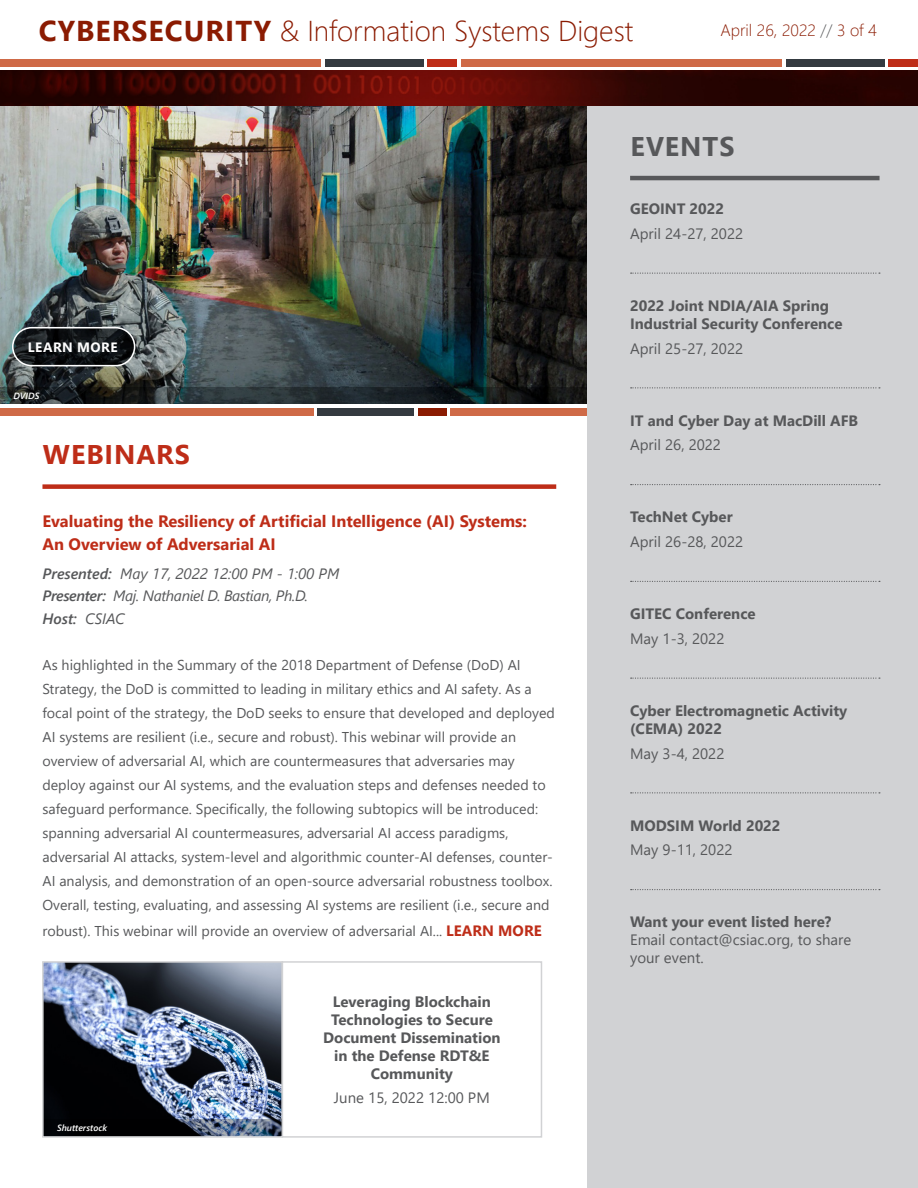
<style>
.page{position:relative;width:918px;height:1188px;background:#fff}
.page>*{position:absolute;margin:0;border:0;box-sizing:border-box;transform-origin:0 0}
.t1{font:300 28.65px "Segoe UI";color:#8b1b02}
.evet_details{font:700 27px "Segoe UI";letter-spacing:.035em;color:#be2d18}
.Heading_1_-_Gray{font:700 27px "Segoe UI";letter-spacing:.035em;color:#57585a}
.evet_details-2{font:700 16.5px/22.5px "Segoe UI";color:#be2d18}
.t2{font:300 16.5px "Segoe UI";color:#8b1b02}
.Events_Header{font:700 15px/18px "Segoe UI";color:#57585a}
.event_details-underl{font:15px "Segoe UI";color:#57585a}
.Webinar_Header{font:700 15px/18px "Segoe UI";color:#57585a;text-align:center}
.evet_details-3{font:15px/18px "Segoe UI";color:#57585a}
.Heading_3_-_First_wo{font:italic 15px "Segoe UI";letter-spacing:-.025em;color:#57585a}
.Heading_3_-_First_wo-2{font:italic 15px "Segoe UI";color:#57585a}
.Webinar_Dates{font:15px "Segoe UI";color:#57585a}
.Heading_3_-_First_wo-3{font:italic 600 15px "Segoe UI";color:#57585a}
.Copy{font:14.25px/24px "Segoe UI";color:#57585a}
.evet_details-4{font:700 13.5px "Segoe UI";letter-spacing:.035em;color:#fff}
.Image_Source{font:italic 600 9px "Segoe UI";color:#fff}
.evet_details-5{font:italic 600 9px "Segoe UI";color:#fff}
.s1{font-weight:700}
.s2{color:#57585a}
.s3{font-weight:600}
.s4{font-weight:400}
.s5{font-weight:700;font-size:15px;color:#be2d18}
</style>
<div class="page">
<img style="left:0;top:105px;width:588px;height:282px">
<div style="left:0;top:408px;width:313px;height:8px;background:#cf6a47"></div>
<div style="left:318px;top:408px;width:96px;height:8px;background:#343a40"></div>
<div style="left:418px;top:408px;width:28px;height:8px;background:#8b1b02"></div>
<div style="left:450px;top:408px;width:138px;height:8px;background:#cf6a47"></div>
<svg style="left:13px;top:328px;width:122px;height:38px;background:#15181b"></svg>
<div style="left:12px;top:327px;width:123px;height:39px;border:2px solid #fff;border-radius:19px"></div>
<svg style="left:0;top:387px;width:588px;height:17px;background:#1e2628"></svg>
<div style="left:42px;top:484px;width:514px;height:5px;background:#be2d18"></div>
<div style="left:588px;top:106px;width:330px;height:1082px;background:#d1d2d4"></div>
<img style="left:42px;top:961px;width:239px;height:177px">
<svg style="left:281px;top:961px;width:262px;height:177px"></svg>
<svg style="left:44px;top:1119px;width:238px;height:17px;background:#232a35"></svg>
<hr style="left:630px;top:176px;width:250px;height:4px;background:#57585a">
<svg style="left:631px;top:273px;width:249px;height:1px"></svg>
<svg style="left:631px;top:387px;width:249px;height:1px"></svg>
<svg style="left:631px;top:484px;width:249px;height:1px"></svg>
<svg style="left:631px;top:581px;width:249px;height:1px"></svg>
<svg style="left:631px;top:678px;width:249px;height:1px"></svg>
<svg style="left:631px;top:792px;width:249px;height:1px"></svg>
<svg style="left:631px;top:889px;width:249px;height:1px"></svg>
<img style="left:0;top:71px;width:918px;height:34px">
<div style="left:0;top:59px;width:320px;height:7px;background:#cf6a47"></div>
<div style="left:325px;top:59px;width:99px;height:7px;background:#343a40"></div>
<div style="left:428px;top:59px;width:29px;height:7px;background:#be2d18"></div>
<div style="left:461px;top:59px;width:321px;height:7px;background:#cf6a47"></div>
<div style="left:786px;top:59px;width:99px;height:7px;background:#343a40"></div>
<div style="left:889px;top:59px;width:29px;height:7px;background:#be2d18"></div>
<h1 class="t1" style="left:39px;top:4px;width:596px"><span class="s1">CYBERSECURITY</span> &amp; Information Systems Digest</h1>
<p class="t2" style="left:721px;top:15px;width:158px">April 26, 2022 <span class="s2">//</span> 3 of 4</p>
<p class="Heading_1_-_Gray" style="left:631px;top:121px;width:105px">EVENTS</p>
<p class="evet_details-4" style="left:28px;top:334px;width:91px">LEARN MORE</p>
<p class="evet_details-5" style="left:14px;top:387px;width:27px">DVIDS</p>
<p class="evet_details" style="left:43px;top:429px;width:149px">WEBINARS</p>
<p class="evet_details-2" style="left:42px;top:509px;width:486px">Evaluating the Resiliency of Artificial Intelligence (AI) Systems:<br>An Overview of Adversarial AI</p>
<p class="Heading_3_-_First_wo-2" style="left:42px;top:559px;width:298px"><span class="s3">Presented:</span> May 17, 2022 12:00 PM - 1:00 PM</p>
<p class="Heading_3_-_First_wo" style="left:42px;top:582px;width:267px"><span class="s3">Presenter:</span> Maj. Nathaniel D. Bastian, Ph.D.</p>
<p class="Heading_3_-_First_wo-3" style="left:42px;top:604px;width:84px">Host: <span class="s4">CSIAC</span></p>
<p class="Copy" style="left:42px;top:652px;width:514px">As highlighted in the Summary of the 2018 Department of Defense (DoD) AI Strategy, the DoD is committed to leading in military ethics and AI safety. As a focal point of the strategy, the DoD seeks to ensure that developed and deployed AI systems are resilient (i.e., secure and robust). This webinar will provide an overview of adversarial AI, which are countermeasures that adversaries may deploy against our AI systems, and the evaluation steps and defenses needed to safeguard performance. Specifically, the following subtopics will be introduced: spanning adversarial AI countermeasures, adversarial AI access paradigms, adversarial AI attacks, system-level and algorithmic counter-AI defenses, counter-AI analysis, and demonstration of an open-source adversarial robustness toolbox.<br>Overall, testing, evaluating, and assessing AI systems are resilient (i.e., secure and</p>
<p class="Copy" style="left:42px;top:918px;width:501px">robust). This webinar will provide an overview of adversarial AI... <span class="s5">LEARN MORE</span></p>
<p class="Image_Source" style="left:57px;top:1119px;width:52px">Shutterstock</p>
<p class="Webinar_Header" style="left:323px;top:991px;width:179px">Leveraging Blockchain<br>Technologies to Secure<br>Document Dissemination in the Defense RDT&amp;E<br>Community</p>
<p class="Webinar_Dates" style="left:334px;top:1084px;width:157px">June 15, 2022 12:00 PM</p>
<p class="Events_Header" style="left:630px;top:199px;width:96px">GEOINT 2022</p>
<p class="event_details-underl" style="left:630px;top:219px;width:115px">April 24-27, 2022</p>
<p class="Events_Header" style="left:630px;top:295px;width:214px">2022 Joint NDIA/AIA Spring<br>Industrial Security Conference</p>
<p class="event_details-underl" style="left:630px;top:334px;width:115px">April 25-27, 2022</p>
<p class="Events_Header" style="left:630px;top:410px;width:230px">IT and Cyber Day at MacDill AFB</p>
<p class="event_details-underl" style="left:630px;top:431px;width:92px">April 26, 2022</p>
<p class="Events_Header" style="left:630px;top:507px;width:104px">TechNet Cyber</p>
<p class="event_details-underl" style="left:630px;top:528px;width:115px">April 26-28, 2022</p>
<p class="Events_Header" style="left:630px;top:604px;width:127px">GITEC Conference</p>
<p class="event_details-underl" style="left:630px;top:624px;width:96px">May 1-3, 2022</p>
<p class="Events_Header" style="left:630px;top:700px;width:219px">Cyber Electromagnetic Activity (CEMA) 2022</p>
<p class="event_details-underl" style="left:630px;top:739px;width:96px">May 3-4, 2022</p>
<p class="Events_Header" style="left:630px;top:815px;width:152px">MODSIM World 2022</p>
<p class="event_details-underl" style="left:630px;top:836px;width:104px">May 9-11, 2022</p>
<p class="Events_Header" style="left:630px;top:912px;width:203px">Want your event listed here?</p>
<p class="evet_details-3" style="left:630px;top:930px;width:223px">Email contact@csiac.org, to share your event.</p>
</div>
